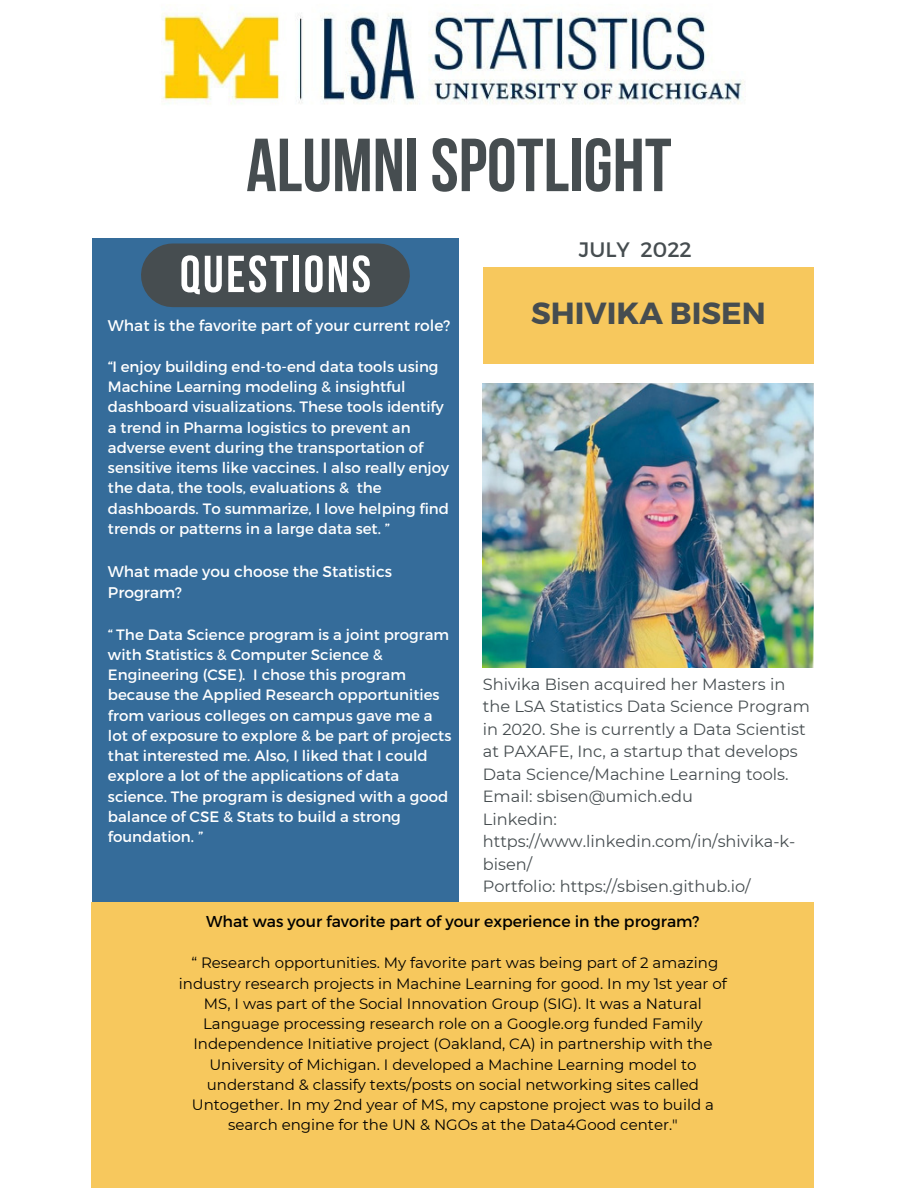
<style>
.page{position:relative;width:918px;height:1188px;background:#fff}
.page>*{position:absolute;margin:0;border:0;box-sizing:border-box;transform-origin:0 0}
.t1{font:75px "Bebas Neue Cyrillic";color:#464d50}
.t2{font:51.9px "Bebas Neue Cyrillic";letter-spacing:.05em;color:#fff}
.t3{font:700 30.6px "Montserrat";color:#464d50}
.t4{font:20.85px "Montserrat";color:#464d50}
.t5{font:16.2px/22.5px "Montserrat";color:#464d50}
.t6{font:15.75px "Montserrat";color:#000}
.t7{font:15.45px/21.3px "Montserrat";color:#fff}
.t8{font:15px/20.2px "Montserrat";color:#fff}
.t9{font:15px/20.2px "Montserrat";color:#000;text-align:center}
</style>
<div class="page">
<img style="left:483px;top:384px;width:331px;height:283px">
<div style="left:92px;top:238px;width:367px;height:665px;background:#356c9a"></div>
<div style="left:92px;top:903px;width:722px;height:285px;background:#f7c85d"></div>
<div style="left:483px;top:268px;width:331px;height:96px;background:#f7c85d"></div>
<div style="left:173px;top:244px;width:205px;height:63px;background:#464d50"></div>
<img style="left:162px;top:7px;width:583px;height:98px">
<h1 class="t1" style="left:246px;top:135px;width:427px">ALUMNI SPOTLIGHT</h1>
<h2 class="t2" style="left:180px;top:253px;width:193px">QUESTIONS</h2>
<p class="t7" style="left:108px;top:315px;width:344px">What is the favorite part of your current role?</p>
<p class="t8" style="left:108px;top:356px;width:343px">“I enjoy building end-to-end data tools using Machine Learning modeling &amp; insightful dashboard visualizations. These tools identify a trend in Pharma logistics to prevent an adverse event during the transportation of sensitive items like vaccines. I also really enjoy the data, the tools, evaluations &amp; the dashboards. To summarize, I love helping find trends or patterns in a large data set. ”</p>
<p class="t7" style="left:108px;top:560px;width:286px">What made you choose the Statistics<br>Program?</p>
<p class="t8" style="left:108px;top:623px;width:345px">“ The Data Science program is a joint program with Statistics &amp; Computer Science &amp; Engineering (CSE). I chose this program because the Applied Research opportunities from various colleges on campus gave me a lot of exposure to explore &amp; be part of projects that interested me. Also, I liked that I could explore a lot of the applications of data science. The program is designed with a good balance of CSE &amp; Stats to build a strong foundation. ”</p>
<h3 class="t4" style="left:579px;top:236px;width:114px">JULY 2022</h3>
<h3 class="t3" style="left:531px;top:293px;width:236px">SHIVIKA BISEN</h3>
<p class="t5" style="left:483px;top:673px;width:329px">Shivika Bisen acquired her Masters in the LSA Statistics Data Science Program in 2020. She is currently a Data Scientist at PAXAFE, Inc, a startup that develops<br>Data Science/Machine Learning tools.<br>Email: sbisen@umich.edu<br>Linkedin: https://www.linkedin.com/in/shivika-k&shy;bisen/<br>Portfolio: https://sbisen.github.io/</p>
<p class="t6" style="left:206px;top:911px;width:495px">What was your favorite part of your experience in the program?</p>
<p class="t9" style="left:179px;top:953px;width:550px">“ Research opportunities. My favorite part was being part of 2 amazing industry research projects in Machine Learning for good. In my 1st year of MS, I was part of the Social Innovation Group (SIG). It was a Natural Language processing research role on a Google.org funded Family Independence Initiative project (Oakland, CA) in partnership with the University of Michigan. I developed a Machine Learning model to understand &amp; classify texts/posts on social networking sites called Untogether. In my 2nd year of MS, my capstone project was to build a search engine for the UN &amp; NGOs at the Data4Good center."</p>
</div>
